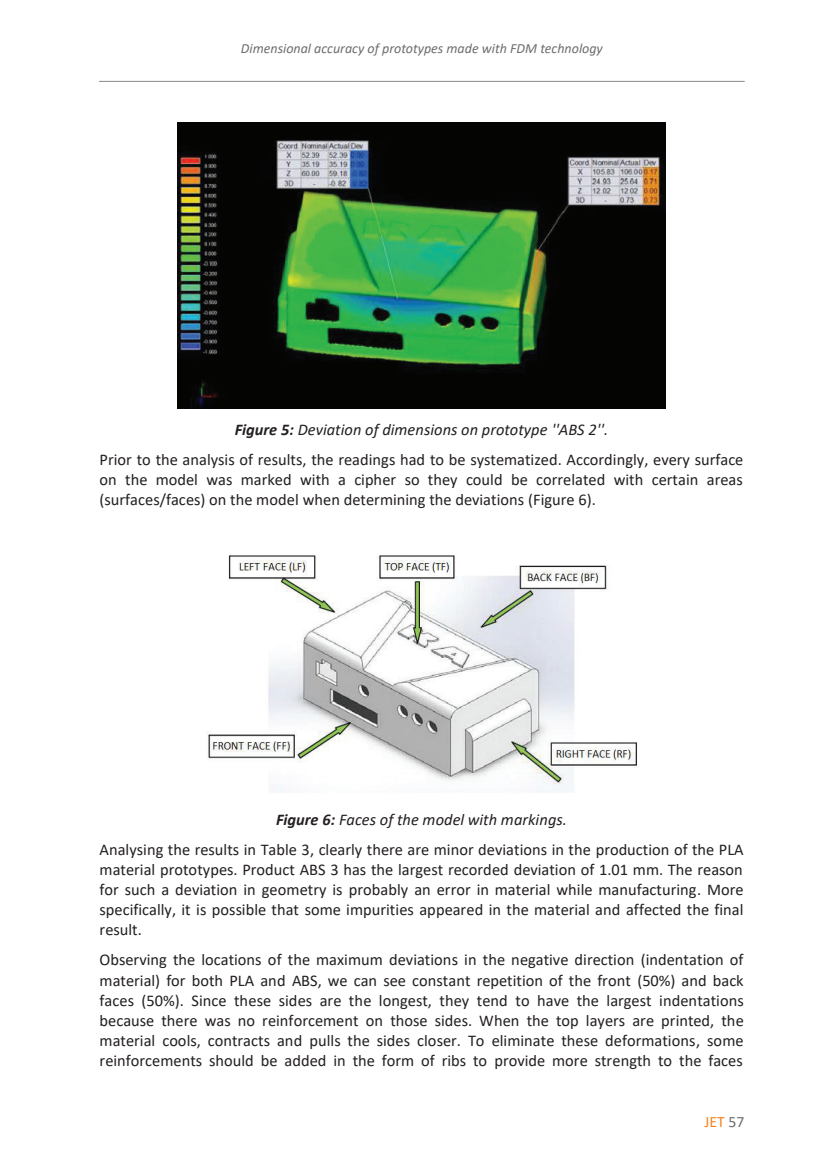
<style>
.page{position:relative;width:819px;height:1166px;background:#fff}
.page>*{position:absolute;margin:0;border:0;box-sizing:border-box;transform-origin:0 0}
.t1{font:16.45px/20.1px "Calibri";color:#231f20;text-align:center}
.t2{font:15.75px "Calibri";color:#f58220}
.t3{font:italic 14px "Calibri";color:#6c6d70}
.t4{font:italic 13.3px "Calibri";letter-spacing:-.005em;color:#231f20}
.s1{font-weight:700;font-style:italic}
.s2{font-style:italic}
.s3{color:#6c6d70}
</style>
<div class="page">
<hr style="left:99px;top:81px;width:645px;height:1px;background:#939598">
<img style="left:177px;top:123px;width:488px;height:286px">
<img style="left:208px;top:555px;width:430px;height:237px">
<p class="t3" style="left:241px;top:39px;width:363px">Dimensional accuracy of prototypes made with FDM technology</p>
<p class="t4" style="left:209px;top:44px;width:342px">Dimensional accuracy of prototypes made with FDM technology</p>
<p class="t1" style="left:100px;top:414px;width:645px;line-height:29.8px"><span class="s1">Figure 5:</span> <span class="s2">Deviation of dimensions on prototype ''ABS 2''.<br></span>Prior to the analysis of results, the readings had to be systematized. Accordingly, every surface</p>
<p class="t1" style="left:100px;top:469px;width:644px;text-align:left">on the model was marked with a cipher so they could be correlated with certain areas (surfaces/faces) on the model when determining the deviations (Figure 6).</p>
<p class="t1" style="left:100px;top:804px;width:645px;line-height:29.8px"><span class="s1">Figure 6:</span> <span class="s2">Faces of the model with markings.<br></span>Analysing the results in Table 3, clearly there are minor deviations in the production of the PLA</p>
<p class="t1" style="left:100px;top:859px;width:645px;text-align:justify">material prototypes. Product ABS 3 has the largest recorded deviation of 1.01 mm. The reason for such a deviation in geometry is probably an error in material while manufacturing. More specifically, it is possible that some impurities appeared in the material and affected the final result.</p>
<p class="t1" style="left:100px;top:949px;width:645px;text-align:justify">Observing the locations of the maximum deviations in the negative direction (indentation of material) for both PLA and ABS, we can see constant repetition of the front (50%) and back faces (50%). Since these sides are the longest, they tend to have the largest indentations because there was no reinforcement on those sides. When the top layers are printed, the material cools, contracts and pulls the sides closer. To eliminate these deformations, some reinforcements should be added in the form of ribs to provide more strength to the faces</p>
<p class="t2" style="left:704px;top:1111px;width:41px">JET <span class="s3">57</span></p>
</div>
